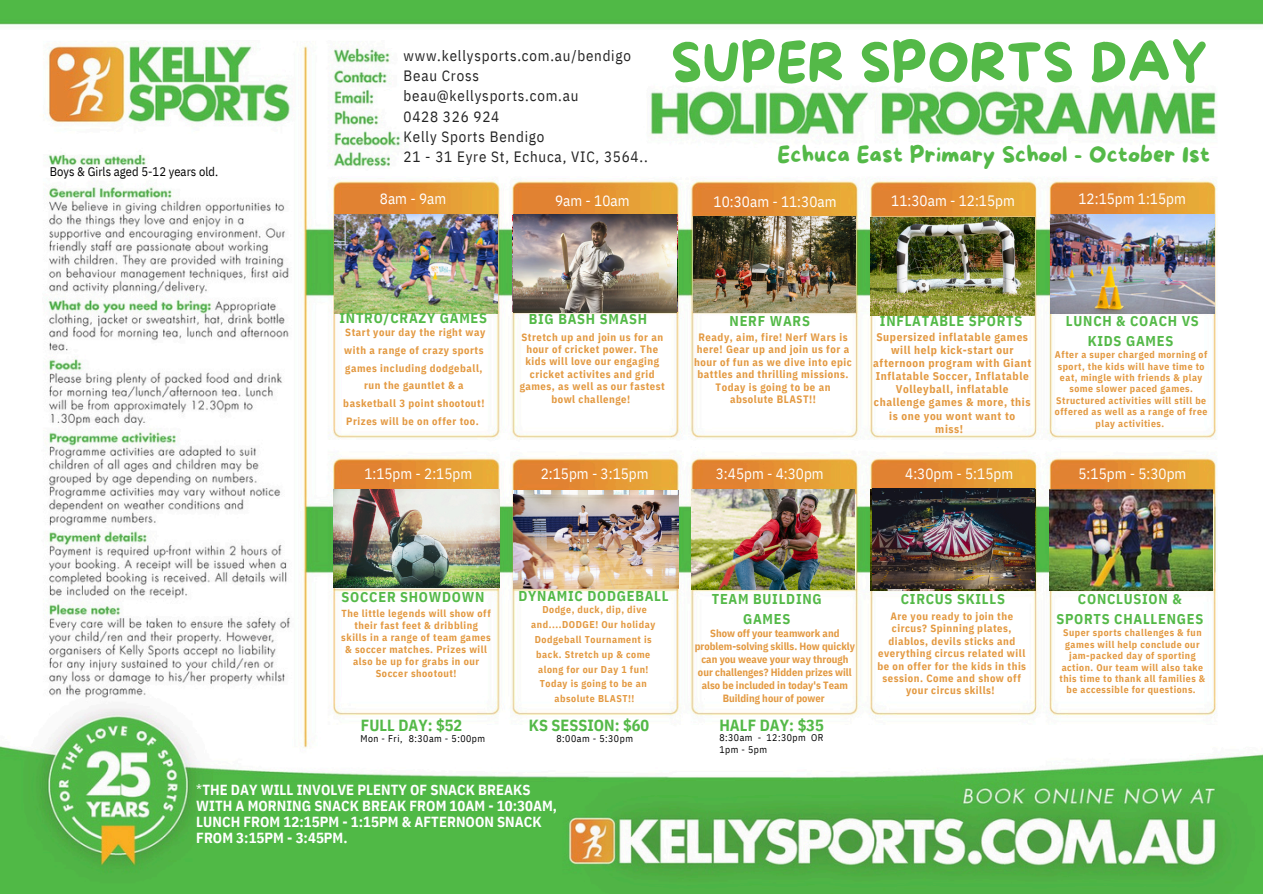
<style>
.page{position:relative;width:1263px;height:894px;background:#fff}
.page>*{position:absolute;margin:0;border:0;box-sizing:border-box;transform-origin:0 0}
.t1{font:54px "More Sugar";letter-spacing:.005em;color:#54b948}
.t2{font:22.5px "More Sugar";letter-spacing:.005em;color:#54b948}
.t3{font:700 16.05px "IBM Plex Sans Cond";letter-spacing:.005em;color:#54b948}
.t4{font:15px "IBM Plex Sans Cond";letter-spacing:.005em;color:#fff}
.t5{font:15px/20.2px "IBM Plex Sans Cond";letter-spacing:.055em;color:#222}
.t6{font:700 14.55px/15.8px "IBM Plex Sans Cond";letter-spacing:.005em;color:#fff}
.t7{font:700 14.25px/20.2px "IBM Plex Sans Cond";letter-spacing:.055em;color:#54b948;text-align:center}
.t8{font:12.45px "IBM Plex Sans Cond";letter-spacing:.005em;color:#000}
.t9{font:700 11.25px/13.2px "IBM Plex Sans Cond";letter-spacing:.055em;color:#e39941;text-align:center}
.t10{font:700 10.65px/12.5px "IBM Plex Sans Cond";letter-spacing:.05em;color:#e39941;text-align:center}
.t11{font:700 10.5px/13px "IBM Plex Sans Cond";letter-spacing:.005em;color:#e39941;text-align:center}
.t12{font:700 10.5px/17.5px "IBM Plex Sans Cond";letter-spacing:.055em;color:#e39941;text-align:center}
.t13{font:700 10.2px/11.9px "IBM Plex Sans Cond";letter-spacing:.055em;color:#e39941;text-align:center}
.t14{font:700 9.9px "IBM Plex Sans Cond";letter-spacing:.055em;color:#e39941}
.t15{font:700 9.75px/11.4px "IBM Plex Sans Cond";letter-spacing:.055em;color:#e39941;text-align:center}
.t16{font:9.75px "IBM Plex Sans Cond";letter-spacing:.05em;color:#000}
.s1{font-weight:400}
</style>
<div class="page">
<img style="left:0;top:0;width:1263px;height:893px">
<img style="left:1042px;top:210px;width:176px;height:39px">
<img style="left:335px;top:214px;width:163px;height:99px">
<img style="left:1050px;top:214px;width:164px;height:99px">
<img style="left:870px;top:489px;width:166px;height:101px">
<img style="left:1049px;top:489px;width:164px;height:101px">
<img style="left:872px;top:488px;width:162px;height:100px">
<img style="left:514px;top:491px;width:164px;height:97px">
<img style="left:691px;top:490px;width:164px;height:99px">
<img style="left:693px;top:216px;width:162px;height:96px">
<img style="left:870px;top:217px;width:165px;height:98px">
<img style="left:514px;top:215px;width:162px;height:98px">
<img style="left:334px;top:490px;width:165px;height:97px">
<h6 class="t8" style="left:50px;top:163px;width:170px">Boys &amp; Girls aged 5-12 years old.</h6>
<p class="t5" style="left:404px;top:45px;width:246px">www.kellysports.com.au/bendigo<br>Beau Cross beau@kellysports.com.au<br>0428 326 924<br>Kelly Sports Bendigo<br>21 - 31 Eyre St, Echuca, VIC, 3564..</p>
<p class="t4" style="left:380px;top:188px;width:68px">8am - 9am</p>
<p class="t4" style="left:555px;top:191px;width:76px">9am - 10am</p>
<h5 class="t1" style="left:671px;top:33px;width:538px">SUPER SPORTS DAY</h5>
<p class="t2" style="left:778px;top:142px;width:434px">Echuca East Primary School - October 1st</p>
<p class="t4" style="left:714px;top:192px;width:124px">10:30am - 11:30am</p>
<p class="t4" style="left:891px;top:190px;width:125px">11:30am - 12:15pm</p>
<h5 class="t4" style="left:1078px;top:188px;width:109px">12:15pm 1:15pm</h5>
<p class="t7" style="left:340px;top:308px;width:149px">INTRO/CRAZY GAMES</p>
<p class="t12" style="left:343px;top:323px;width:144px">Start your day the right way with a range of crazy sports games including dodgeball, run the gauntlet &amp; a basketball 3 point shootout!<br>Prizes will be on offer too.</p>
<p class="t7" style="left:529px;top:309px;width:120px">BIG BASH SMASH</p>
<p class="t7" style="left:730px;top:311px;width:82px">NERF WARS</p>
<p class="t10" style="left:520px;top:330px;width:147px">Stretch up and join us for an hour of cricket power. The kids will love our engaging cricket activites and grid games, as well as our fastest bowl challenge!</p>
<p class="t10" style="left:694px;top:330px;width:159px">Ready, aim, fire! Nerf Wars is here! Gear up and join us for a hour of fun as we dive into epic battles and thrilling missions.<br>Today is going to be an absolute BLAST!!</p>
<p class="t7" style="left:880px;top:311px;width:144px">INFLATABLE SPORTS</p>
<p class="t9" style="left:873px;top:330px;width:160px">Supersized inflatable games will help kick-start our afternoon program with Giant<br>Inflatable Soccer, Inflatable<br>Volleyball, inflatable challenge games &amp; more, this is one you wont want to<br>miss!</p>
<h2 class="t7" style="left:1066px;top:310px;width:134px">LUNCH &amp; COACH VS<br>KIDS GAMES</h2>
<p class="t15" style="left:1055px;top:349px;width:154px">After a super charged morning of sport, the kids will have time to eat, mingle with friends &amp; play some slower paced games.<br>Structured activities will still be offered as well as a range of free play activities.</p>
<p class="t4" style="left:364px;top:464px;width:109px">1:15pm - 2:15pm</p>
<p class="t4" style="left:541px;top:464px;width:109px">2:15pm - 3:15pm</p>
<p class="t4" style="left:716px;top:464px;width:109px">3:45pm - 4:30pm</p>
<p class="t4" style="left:905px;top:464px;width:109px">4:30pm - 5:15pm</p>
<p class="t4" style="left:1078px;top:464px;width:109px">5:15pm - 5:30pm</p>
<h6 class="t7" style="left:342px;top:586px;width:144px">SOCCER SHOWDOWN</h6>
<p class="t13" style="left:341px;top:607px;width:151px">The little legends will show off their fast feet &amp; dribbling skills in a range of team games &amp; soccer matches. Prizes will also be up for grabs in our<br>Soccer shootout!</p>
<h6 class="t7" style="left:519px;top:585px;width:152px">DYNAMIC DODGEBALL</h6>
<p class="t14" style="left:542px;top:602px;width:106px">Dodge, duck, dip, dive</p>
<h5 class="t14" style="left:531px;top:617px;width:125px">and....DODGE! Our holiday</h5>
<p class="t14" style="left:535px;top:632px;width:118px">Dodgeball Tournament is</p>
<h6 class="t14" style="left:536px;top:647px;width:115px">back. Stretch up &amp; come</h6>
<p class="t14" style="left:538px;top:662px;width:112px">along for our Day 1 fun!</p>
<h5 class="t14" style="left:540px;top:677px;width:109px">Today is going to be an</h5>
<p class="t14" style="left:555px;top:692px;width:81px">absolute BLAST!!</p>
<p class="t7" style="left:712px;top:588px;width:111px">TEAM BUILDING<br>GAMES</p>
<p class="t11" style="left:695px;top:626px;width:162px">Show off your teamwork and problem-solving skills. How quickly can you weave your way through our challenges? Hidden prizes will also be included in today's Team<br>Building hour of power</p>
<h5 class="t3" style="left:529px;top:714px;width:122px">KS SESSION: $60</h5>
<p class="t16" style="left:556px;top:732px;width:78px">8:00am - 5:30pm</p>
<p class="t3" style="left:361px;top:714px;width:103px">FULL DAY: $52</p>
<p class="t3" style="left:719px;top:714px;width:106px">HALF DAY: $35</p>
<p class="t16" style="left:360px;top:732px;width:44px">Mon - Fri,</p>
<p class="t16" style="left:409px;top:732px;width:78px">8:30am - 5:00pm</p>
<p class="t16" style="left:719px;top:730px;width:106px">8:30am - 12:30pm OR</p>
<h3 class="t16" style="left:719px;top:743px;width:49px">1pm - 5pm</h3>
<h6 class="t7" style="left:901px;top:588px;width:106px">CIRCUS SKILLS</h6>
<h3 class="t10" style="left:877px;top:609px;width:150px">Are you ready to join the circus? Spinning plates, diablos, devils sticks and everything circus related will be on offer for the kids in this session. Come and show off your circus skills!</h3>
<h5 class="t7" style="left:1056px;top:588px;width:148px">CONCLUSION &amp;<br>SPORTS CHALLENGES</h5>
<h5 class="t15" style="left:1059px;top:627px;width:147px">Super sports challenges &amp; fun games will help conclude our jam-packed day of sporting action. Our team will also take this time to thank all families &amp; be accessible for questions.</h5>
<h6 class="t6" style="left:196px;top:781px;width:362px"><span class="s1">*</span>THE DAY WILL INVOLVE PLENTY OF SNACK BREAKS WITH A MORNING SNACK BREAK FROM 10AM - 10:30AM, LUNCH FROM 12:15PM - 1:15PM &amp; AFTERNOON SNACK FROM 3:15PM - 3:45PM.</h6>
</div>
